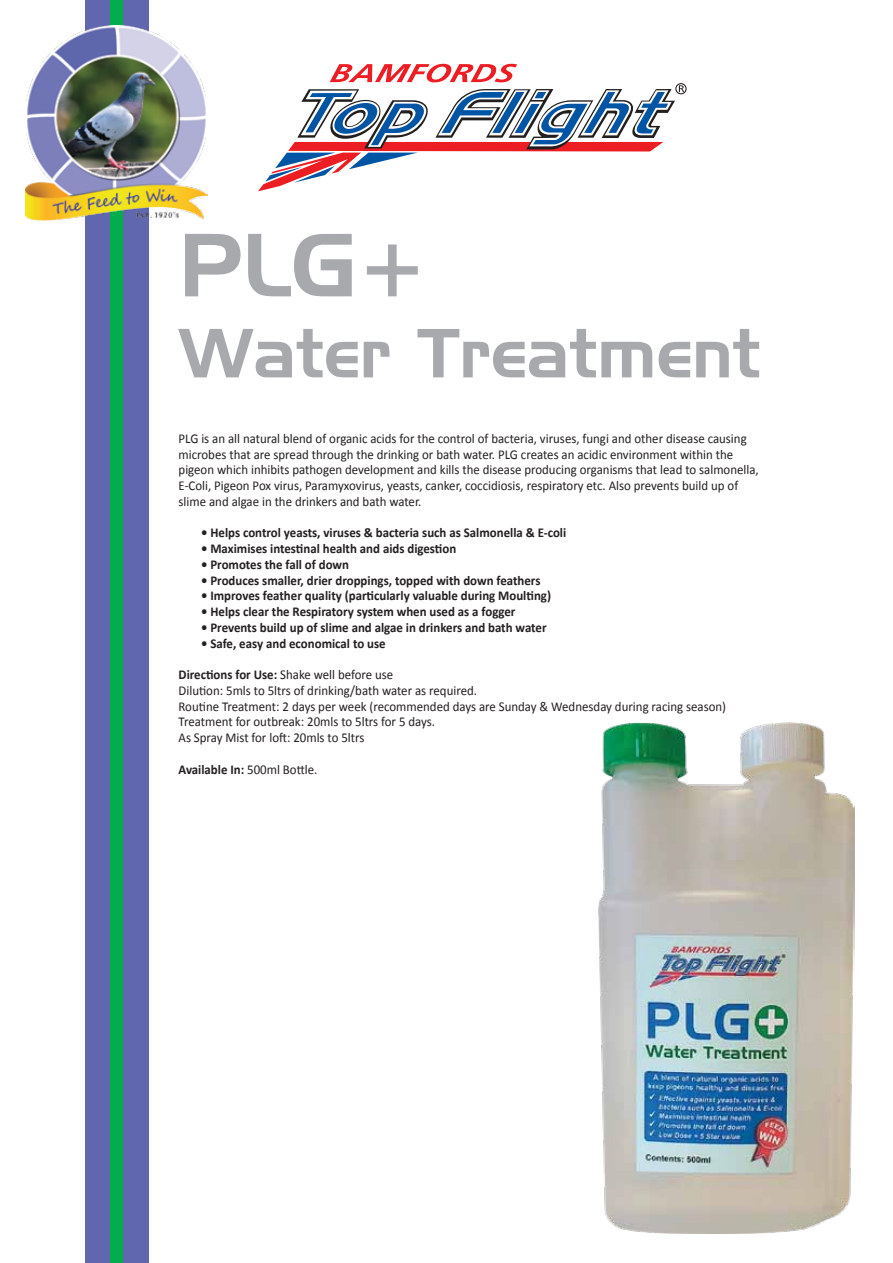
<style>
.page{position:relative;width:893px;height:1263px;background:#fff}
.page>*{position:absolute;margin:0;border:0;box-sizing:border-box;transform-origin:0 0}
.t1{font:87px "Handel Gothic";color:#a7a9ac}
.t2{font:67.5px "Handel Gothic";color:#a7a9ac}
.t3{font:13.5px/15.8px "Calibri";color:#231f20;scale:.95 1}
.t4{font:700 13.5px "Calibri";color:#231f20;scale:.95 1}
.s1{font-weight:700}
.s2{font-weight:400}
</style>
<div class="page">
<div style="left:85px;top:0;width:64px;height:1263px;background:#6167af"></div>
<div style="left:111px;top:0;width:12px;height:1263px;background:#00ae4e"></div>
<div style="left:675px;top:83px;width:12px;height:11px;border:1px solid #231f20;border-radius:50%"></div>
<svg style="left:258px;top:64px;width:426px;height:127px"></svg>
<img style="left:26px;top:26px;width:182px;height:194px">
<img style="left:598px;top:722px;width:257px;height:511px">
<h1 class="t1" style="left:179px;top:225px;width:251px">PLG+</h1>
<h2 class="t2" style="left:179px;top:322px;width:583px">Water Treatment</h2>
<p class="t3" style="left:179px;top:430px;width:612px">PLG is an all natural blend of organic acids for the control of bacteria, viruses, fungi and other disease causing microbes that are spread through the drinking or bath water. PLG creates an acidic environment within the pigeon which inhibits pathogen development and kills the disease producing organisms that lead to salmonella, E-Coli, Pigeon Pox virus, Paramyxovirus, yeasts, canker, coccidiosis, respiratory etc. Also prevents build up of slime and algae in the drinkers and bath water.</p>
<p class="t4" style="left:201px;top:524px;width:386px">• Helps control yeasts, viruses &amp; bacteria such as Salmonella &amp; E-coli</p>
<p class="t4" style="left:201px;top:540px;width:270px">• Maximises intestinal health and aids digestion</p>
<p class="t4" style="left:201px;top:556px;width:157px">• Promotes the fall of down</p>
<p class="t4" style="left:201px;top:572px;width:359px">• Produces smaller, drier droppings, topped with down feathers</p>
<p class="t4" style="left:201px;top:587px;width:370px">• Improves feather quality (particularly valuable during Moulting)</p>
<p class="t4" style="left:201px;top:603px;width:332px">• Helps clear the Respiratory system when used as a fogger</p>
<p class="t4" style="left:201px;top:619px;width:365px">• Prevents build up of slime and algae in drinkers and bath water</p>
<p class="t4" style="left:201px;top:635px;width:196px">• Safe, easy and economical to use</p>
<p class="t3" style="left:179px;top:666px;width:578px"><span class="s1">Directions for Use:</span> Shake well before use<br>Dilution: 5mls to 5ltrs of drinking/bath water as required.<br>Routine Treatment: 2 days per week (recommended days are Sunday &amp; Wednesday during racing season)<br>Treatment for outbreak: 20mls to 5ltrs for 5 days.<br>As Spray Mist for loft: 20mls to 5ltrs</p>
<p class="t4" style="left:179px;top:761px;width:148px">Available In: <span class="s2">500ml Bottle.</span></p>
</div>
